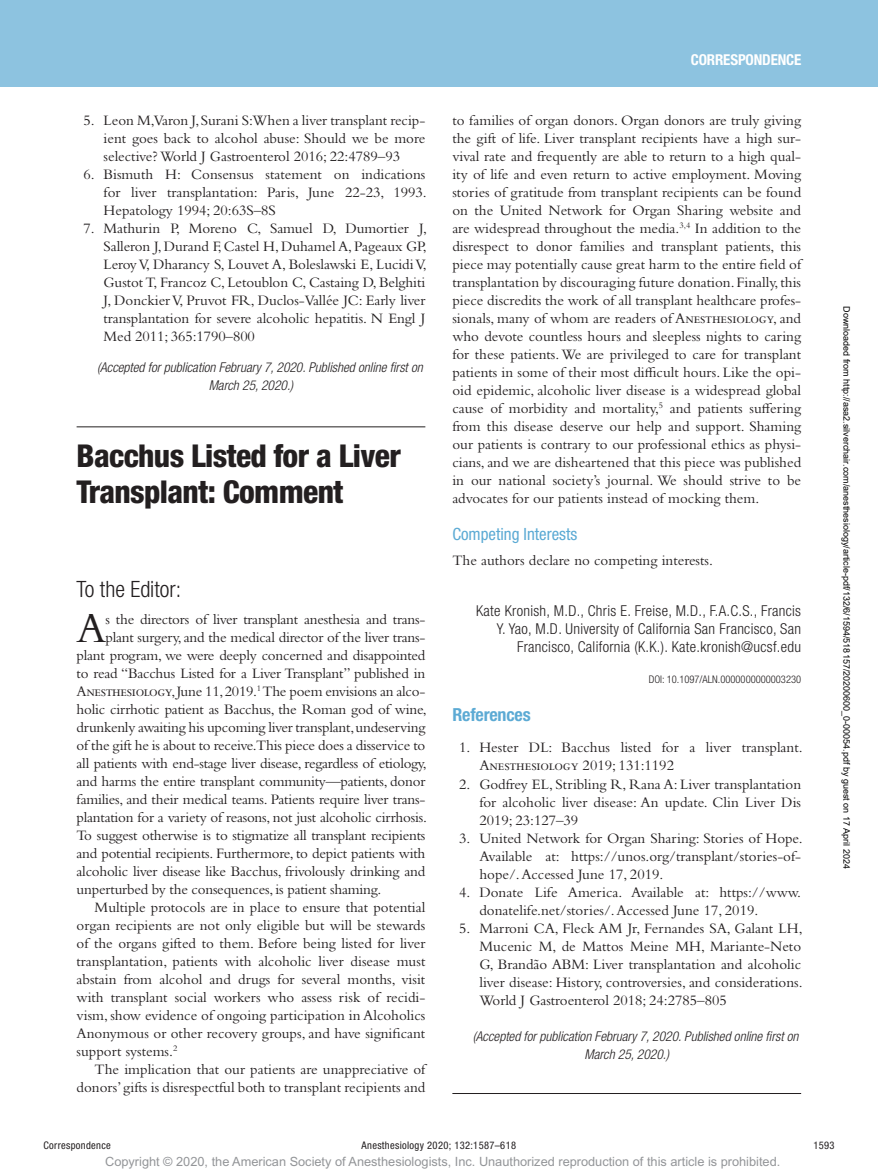
<style>
.page{position:relative;width:878px;height:1175px;background:#fff}
.page>*{position:absolute;margin:0;border:0;box-sizing:border-box;transform-origin:0 0}
.t1{font:43.95px "Bembo Std";color:#231f20}
.t2{font:800 condensed 31.5px/36px "Helvetica Neue LT Std";letter-spacing:-.02em;color:#231f20}
.t3{font:300 condensed 22.5px "Helvetica Neue LT Std";color:#231f20}
.t4{font:700 condensed 18px "Helvetica Neue LT Std";letter-spacing:-.01em;color:#5caad4}
.t5{font:condensed 16.8px "Helvetica Neue LT Std";color:#5caad4}
.t6{font:15px/18px "Bembo Std";color:#231f20;text-align:justify}
.t7{font:300 condensed 15px/18px "Helvetica Neue LT Std";letter-spacing:.02em;color:#231f20;text-align:right}
.t8{font:700 condensed 15px "Helvetica Neue LT Std";letter-spacing:-.01em;color:#fff}
.t9{font:italic 300 condensed 13.5px/18px "Helvetica Neue LT Std";color:#231f20}
.t10{font:12.75px "Arial MT Std";color:#939598}
.t11{font:condensed 10.5px "Helvetica Neue LT Std";letter-spacing:.03em;color:#231f20}
.t12{font:300 condensed 10.5px "Helvetica Neue LT Std";color:#231f20}
.t13{font:9px "Arial";color:#000}
</style>
<div class="page">
<div style="left:0;top:0;width:878px;height:86px;background:#8dc3e0"></div>
<hr style="left:77px;top:426px;width:348px;height:1px;background:#231f20">
<hr style="left:452px;top:1093px;width:349px;height:1px;background:#231f20">
<p class="t6" style="left:104px;top:111px;width:323px;text-indent:-20px">5. Leon M,Varon J, Surani S:When a liver transplant recip&shy;ient goes back to alcohol abuse: Should we be more selective? World J Gastroenterol 2016; 22:4789–93</p>
<p class="t6" style="left:104px;top:165px;width:325px;text-indent:-20px">6. Bismuth H: Consensus statement on indications for liver transplantation: Paris, June 22-23, 1993.<br>Hepatology 1994; 20:63S–8S</p>
<p class="t6" style="left:104px;top:219px;width:325px;text-indent:-20px">7. Mathurin P, Moreno C, Samuel D, Dumortier J, Salleron J, Durand F, Castel H, Duhamel A, Pageaux GP, Leroy V, Dharancy S, Louvet A, Boleslawski E, Lucidi V, Gustot T, Francoz C, Letoublon C, Castaing D, Belghiti J, Donckier V, Pruvot FR, Duclos-Vallée JC: Early liver transplantation for severe alcoholic hepatitis. N Engl J Med 2011; 365:1790–800</p>
<p class="t9" style="left:209px;top:359px;width:216px;text-indent:-111px">(Accepted for publication February 7, 2020. Published online first on<br>March 25, 2020.)</p>
<h2 class="t2" style="left:77px;top:437px;width:326px">Bacchus Listed for a Liver<br>Transplant: Comment</h2>
<h3 class="t3" style="left:77px;top:576px;width:106px">To the Editor:</h3>
<h1 class="t1" style="left:76px;top:602px;width:31px">A</h1>
<p class="t6" style="left:105px;top:610px;width:321px">s the directors of liver transplant anesthesia and trans-</p>
<p class="t6" style="left:105px;top:628px;width:321px">plant surgery, and the medical director of the liver trans-</p>
<p class="t6" style="left:77px;top:646px;width:350px">plant program, we were deeply concerned and disappointed</p>
<p class="t6" style="left:77px;top:664px;width:350px">to read “Bacchus Listed for a Liver Transplant” published in</p>
<p class="t6" style="left:77px;top:682px;width:350px">Anesthesiology, June 11, 2019.<sup>1</sup> The poem envisions an alco-</p>
<p class="t6" style="left:77px;top:700px;width:352px">holic cirrhotic patient as Bacchus, the Roman god of wine,</p>
<p class="t6" style="left:77px;top:718px;width:350px">drunkenly awaiting his upcoming liver transplant, undeserving</p>
<p class="t6" style="left:77px;top:736px;width:350px">of the gift he is about to receive.This piece does a disservice to</p>
<p class="t6" style="left:77px;top:754px;width:352px">all patients with end-stage liver disease, regardless of etiology,</p>
<p class="t6" style="left:77px;top:772px;width:350px">and harms the entire transplant community—patients, donor</p>
<p class="t6" style="left:77px;top:790px;width:350px">families, and their medical teams. Patients require liver trans-</p>
<p class="t6" style="left:77px;top:808px;width:352px">plantation for a variety of reasons, not just alcoholic cirrhosis.</p>
<p class="t6" style="left:77px;top:826px;width:350px">To suggest otherwise is to stigmatize all transplant recipients</p>
<p class="t6" style="left:77px;top:844px;width:350px">and potential recipients. Furthermore, to depict patients with</p>
<p class="t6" style="left:77px;top:862px;width:350px">alcoholic liver disease like Bacchus, frivolously drinking and</p>
<p class="t6" style="left:77px;top:880px;width:306px">unperturbed by the consequences, is patient shaming.</p>
<p class="t6" style="left:95px;top:898px;width:332px">Multiple protocols are in place to ensure that potential</p>
<p class="t6" style="left:77px;top:916px;width:350px">organ recipients are not only eligible but will be stewards</p>
<p class="t6" style="left:77px;top:934px;width:350px">of the organs gifted to them. Before being listed for liver</p>
<p class="t6" style="left:77px;top:952px;width:350px">transplantation, patients with alcoholic liver disease must</p>
<p class="t6" style="left:77px;top:970px;width:350px">abstain from alcohol and drugs for several months, visit</p>
<p class="t6" style="left:77px;top:988px;width:350px">with transplant social workers who assess risk of recidi-</p>
<p class="t6" style="left:77px;top:1006px;width:350px">vism, show evidence of ongoing participation in Alcoholics</p>
<p class="t6" style="left:77px;top:1024px;width:350px">Anonymous or other recovery groups, and have significant</p>
<p class="t6" style="left:77px;top:1042px;width:102px">support systems.<sup>2</sup></p>
<p class="t6" style="left:95px;top:1060px;width:332px">The implication that our patients are unappreciative of</p>
<p class="t6" style="left:77px;top:1078px;width:350px">donors’ gifts is disrespectful both to transplant recipients and</p>
<p class="t8" style="left:690px;top:51px;width:112px">CORRESPONDENCE</p>
<p class="t6" style="left:452px;top:111px;width:350px">to families of organ donors. Organ donors are truly giving the gift of life. Liver transplant recipients have a high sur&shy;vival rate and frequently are able to return to a high qual&shy;ity of life and even return to active employment. Moving stories of gratitude from transplant recipients can be found on the United Network for Organ Sharing website and are widespread throughout the media.<sup>3,4</sup> In addition to the disrespect to donor families and transplant patients, this piece may potentially cause great harm to the entire field of transplantation by discouraging future donation. Finally, this piece discredits the work of all transplant healthcare profes&shy;sionals, many of whom are readers of Anesthesiology, and who devote countless hours and sleepless nights to caring for these patients. We are privileged to care for transplant patients in some of their most difficult hours. Like the opi&shy;oid epidemic, alcoholic liver disease is a widespread global cause of morbidity and mortality,<sup>5</sup> and patients suffering from this disease deserve our help and support. Shaming our patients is contrary to our professional ethics as physi&shy;cians, and we are disheartened that this piece was published in our national society’s journal. We should strive to be advocates for our patients instead of mocking them.</p>
<p class="t5" style="left:452px;top:525px;width:126px">Competing Interests</p>
<p class="t6" style="left:452px;top:551px;width:262px">The authors declare no competing interests.</p>
<p class="t7" style="left:476px;top:602px;width:326px">Kate Kronish, M.D., Chris E. Freise, M.D., F.A.C.S., Francis<br>Y. Yao, M.D. University of California San Francisco, San<br>Francisco, California (K.K.). Kate.kronish@ucsf.edu</p>
<p class="t12" style="left:648px;top:673px;width:154px">DOI: 10.1097/ALN.0000000000003230</p>
<p class="t4" style="left:452px;top:703px;width:80px">REFERENCES</p>
<p class="t6" style="left:479px;top:738px;width:325px;text-indent:-20px">1. Hester DL: Bacchus listed for a liver transplant.<br>Anesthesiology 2019; 131:1192</p>
<p class="t6" style="left:479px;top:774px;width:323px;text-indent:-20px">2. Godfrey EL, Stribling R, Rana A: Liver transplantation for alcoholic liver disease: An update. Clin Liver Dis 2019; 23:127–39</p>
<p class="t6" style="left:479px;top:828px;width:325px;text-indent:-20px">3. United Network for Organ Sharing: Stories of Hope.<br>Available at: https://unos.org/transplant/stories-of&shy;hope/. Accessed June 17, 2019.</p>
<p class="t6" style="left:479px;top:882px;width:323px;text-indent:-20px">4. Donate Life America. Available at: https://www. donatelife.net/stories/. Accessed June 17, 2019.</p>
<p class="t6" style="left:479px;top:918px;width:325px;text-indent:-20px">5. Marroni CA, Fleck AM Jr, Fernandes SA, Galant LH, Mucenic M, de Mattos Meine MH, Mariante-Neto G, Brandão ABM: Liver transplantation and alcoholic liver disease: History, controversies, and considerations.<br>World J Gastroenterol 2018; 24:2785–805</p>
<p class="t9" style="left:584px;top:1027px;width:216px;text-indent:-111px">(Accepted for publication February 7, 2020. Published online first on<br>March 25, 2020.)</p>
<p class="t13" style="left:850px;top:306px;width:564px;rotate:90deg">Downloaded from http://asa2.silverchair.com/anesthesiology/article-pdf/132/6/1594/518157/20200600_0-00054.pdf by guest on 17 April 2024</p>
<p class="t11" style="left:44px;top:1139px;width:69px">Correspondence</p>
<p class="t11" style="left:361px;top:1139px;width:156px">Anesthesiology 2020; 132:1587–618</p>
<p class="t11" style="left:813px;top:1139px;width:23px">1593</p>
<p class="t10" style="left:105px;top:1154px;width:676px">Copyright © 2020, the American Society of Anesthesiologists, Inc. Unauthorized reproduction of this article is prohibited.</p>
</div>
